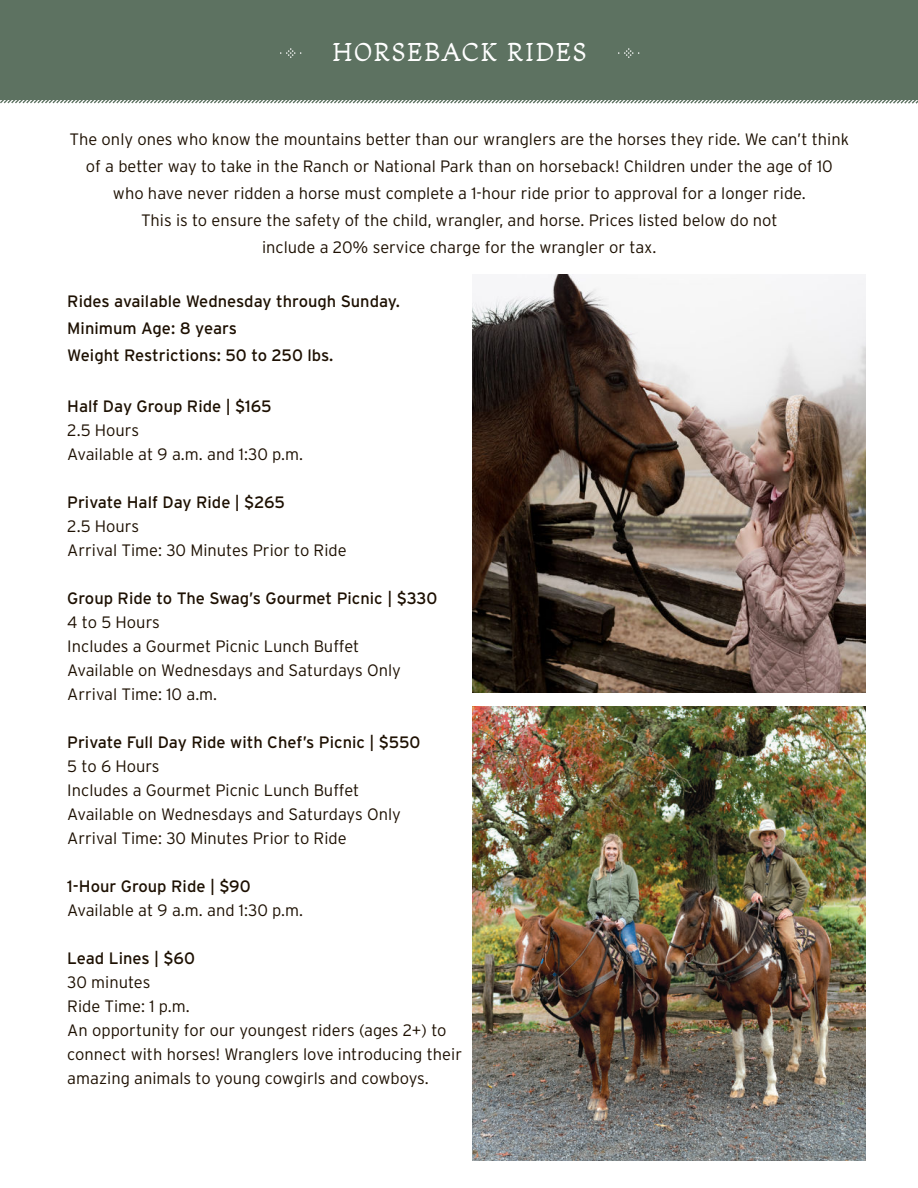
<style>
.page{position:relative;width:918px;height:1188px;background:#fff}
.page>*{position:absolute;margin:0;border:0;box-sizing:border-box;transform-origin:0 0}
.t1{font:27px "Sandleford";color:#fff}
.t2{font:300 16.5px/24px "Interstate";color:#1d1002}
.t3{font:16.5px/27px "Interstate";color:#1d1002}
</style>
<div class="page">
<div style="left:0;top:0;width:918px;height:99px;background:#5d7261"></div>
<svg style="left:618px;top:48px;width:21px;height:10px"></svg>
<svg style="left:280px;top:48px;width:21px;height:10px"></svg>
<svg style="left:0;top:99px;width:918px;height:5px"></svg>
<img style="left:472px;top:706px;width:394px;height:455px">
<img style="left:472px;top:274px;width:394px;height:419px">
<h1 class="t1" style="left:331px;top:41px;width:257px">HORSEBACK RIDES</h1>
<p class="t2" style="left:70px;top:127px;width:781px;line-height:27px;text-align:center">The only ones who know the mountains better than our wranglers are the horses they ride. We can’t think of a better way to take in the Ranch or National Park than on horseback! Children under the age of 10 who have never ridden a horse must complete a 1-hour ride prior to approval for a longer ride.<br>This is to ensure the safety of the child, wrangler, and horse. Prices listed below do not<br>include a 20% service charge for the wrangler or tax.</p>
<p class="t3" style="left:67px;top:289px;width:334px">Rides available Wednesday through Sunday.<br>Minimum Age: 8 years<br>Weight Restrictions: 50 to 250 lbs.</p>
<p class="t3" style="left:67px;top:394px;width:206px">Half Day Group Ride | $165</p>
<p class="t2" style="left:67px;top:419px;width:237px">2.5 Hours<br>Available at 9 a.m. and 1:30 p.m.</p>
<p class="t3" style="left:67px;top:490px;width:219px">Private Half Day Ride | $265</p>
<p class="t2" style="left:67px;top:515px;width:281px">2.5 Hours<br>Arrival Time: 30 Minutes Prior to Ride</p>
<p class="t3" style="left:67px;top:586px;width:372px">Group Ride to The Swag’s Gourmet Picnic | $330</p>
<p class="t2" style="left:67px;top:611px;width:335px">4 to 5 Hours<br>Includes a Gourmet Picnic Lunch Buffet<br>Available on Wednesdays and Saturdays Only<br>Arrival Time: 10 a.m.</p>
<p class="t3" style="left:67px;top:730px;width:355px">Private Full Day Ride with Chef’s Picnic | $550</p>
<p class="t2" style="left:67px;top:755px;width:335px">5 to 6 Hours<br>Includes a Gourmet Picnic Lunch Buffet<br>Available on Wednesdays and Saturdays Only<br>Arrival Time: 30 Minutes Prior to Ride</p>
<p class="t3" style="left:67px;top:874px;width:185px">1-Hour Group Ride | $90</p>
<p class="t2" style="left:67px;top:899px;width:237px">Available at 9 a.m. and 1:30 p.m.</p>
<p class="t3" style="left:67px;top:946px;width:129px">Lead Lines | $60</p>
<p class="t2" style="left:67px;top:971px;width:396px">30 minutes<br>Ride Time: 1 p.m.<br>An opportunity for our youngest riders (ages 2+) to connect with horses! Wranglers love introducing their amazing animals to young cowgirls and cowboys.</p>
</div>
